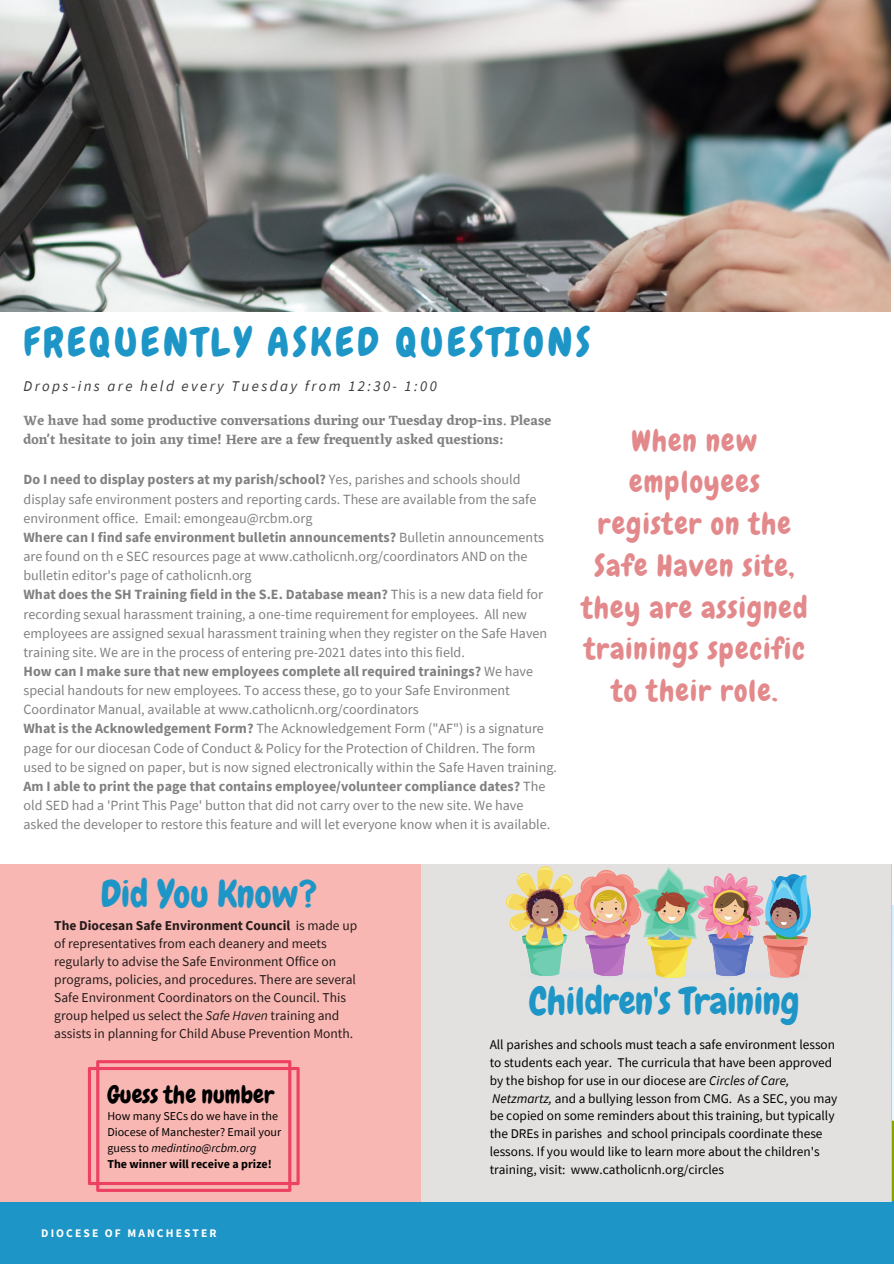
<style>
.page{position:relative;width:894px;height:1264px;background:#fff}
.page>*{position:absolute;margin:0;border:0;box-sizing:border-box;transform-origin:0 0}
.t1{font:39.75px "Chewy";letter-spacing:.09em;color:#1d96c7}
.t2{font:37.5px "Chewy";color:#1d96c7}
.t3{font:29.85px/41.7px "Chewy";letter-spacing:.04em;color:#e3898b;text-align:center}
.t4{font:24.15px "Chewy";color:#000}
.t5{font:italic 14.85px "Source Sans Pro";letter-spacing:.16em;color:#3b3b3b}
.t6{font:14.1px/19.2px "Source Sans Pro";color:#3b3b3b}
.t7{font:600 14.1px/19.2px "Eczar";color:#3b3b3b}
.t8{font:13.5px/18px "Source Sans Pro";color:#000}
.t9{font:13.35px/17.7px "Source Sans Pro";color:#000}
.t10{font:12px/16px "Source Sans Pro";color:#000}
.t11{font:700 12px "Source Sans Pro";color:#000}
.t12{font:700 11.55px "Source Sans Pro";letter-spacing:.18em;color:#fff}
.s1{font-weight:700}
.s2{font-style:italic}
</style>
<div class="page">
<img style="left:0;top:0;width:890px;height:312px">
<div style="left:0;top:1201px;width:893px;height:62px;background:#1d96c7"></div>
<div style="left:0;top:863px;width:890px;height:338px;background:#f8b7b2"></div>
<div style="left:421px;top:863px;width:469px;height:338px;background:#e3e1df"></div>
<svg style="left:502px;top:863px;width:308px;height:115px"></svg>
<svg style="left:88px;top:1060px;width:211px;height:131px"></svg>
<p class="t1" style="left:24px;top:317px;width:568px">FREQUENTLY ASKED QUESTIONS</p>
<p class="t5" style="left:24px;top:377px;width:415px">Drops-ins are held every Tuesday from 12:30- 1:00</p>
<p class="t7" style="left:24px;top:410px;width:529px">We have had some productive conversations during our Tuesday drop-ins. Please don't hesitate to join any time! Here are a few frequently asked questions:</p>
<p class="t6" style="left:24px;top:470px;width:535px"><span class="s1">Do I need to display posters at my parish/school?</span> Yes, parishes and schools should display safe environment posters and reporting cards. These are available from the safe environment office. Email: emongeau@rcbm.org<br><span class="s1">Where can I find safe environment bulletin announcements?</span> Bulletin announcements are found on th e SEC resources page at www.catholicnh.org/coordinators AND on the bulletin editor's page of catholicnh.org<br><span class="s1">What does the SH Training field in the S.E. Database mean?</span> This is a new data field for recording sexual harassment training, a one-time requirement for employees. All new employees are assigned sexual harassment training when they register on the Safe Haven training site. We are in the process of entering pre-2021 dates into this field.<br><span class="s1">How can I make sure that new employees complete all required trainings?</span> We have special handouts for new employees. To access these, go to your Safe Environment Coordinator Manual, available at www.catholicnh.org/coordinators<br><span class="s1">What is the Acknowledgement Form?</span> The Acknowledgement Form ("AF") is a signature page for our diocesan Code of Conduct &amp; Policy for the Protection of Children. The form used to be signed on paper, but is now signed electronically within the Safe Haven training.<br><span class="s1">Am I able to print the page that contains employee/volunteer compliance dates?</span> The old SED had a 'Print This Page' button that did not carry over to the new site. We have asked the developer to restore this feature and will let everyone know when it is available.</p>
<p class="t2" style="left:101px;top:870px;width:218px">Did You Know?</p>
<p class="t3" style="left:581px;top:420px;width:227px">When new employees register on the<br>Safe Haven site, they are assigned trainings specific to their role.</p>
<p class="t8" style="left:54px;top:916px;width:304px"><span class="s1">The Diocesan Safe Environment Council</span> is made up of representatives from each deanery and meets regularly to advise the Safe Environment Office on programs, policies, and procedures. There are several Safe Environment Coordinators on the Council. This group helped us select the <span class="s2">Safe Haven</span> training and assists in planning for Child Abuse Prevention Month.</p>
<p class="t4" style="left:107px;top:1079px;width:168px">Guess the number</p>
<p class="t10" style="left:107px;top:1107px;width:175px">How many SECs do we have in the<br>Diocese of Manchester? Email your guess to <span class="s2">medintino@rcbm.org</span></p>
<p class="t11" style="left:107px;top:1156px;width:166px">The winner will receive a prize!</p>
<p class="t12" style="left:41px;top:1225px;width:177px">DIOCESE OF MANCHESTER</p>
<p class="t2" style="left:529px;top:977px;width:272px">Children's Training</p>
<p class="t9" style="left:489px;top:1035px;width:349px">All parishes and schools must teach a safe environment lesson to students each year. The curricula that have been approved by the bishop for use in our diocese are <span class="s2">Circles of Care, Netzmartz,</span> and a bullying lesson from CMG. As a SEC, you may be copied on some reminders about this training, but typically the DREs in parishes and school principals coordinate these lessons. If you would like to learn more about the children's training, visit: www.catholicnh.org/circles</p>
</div>
